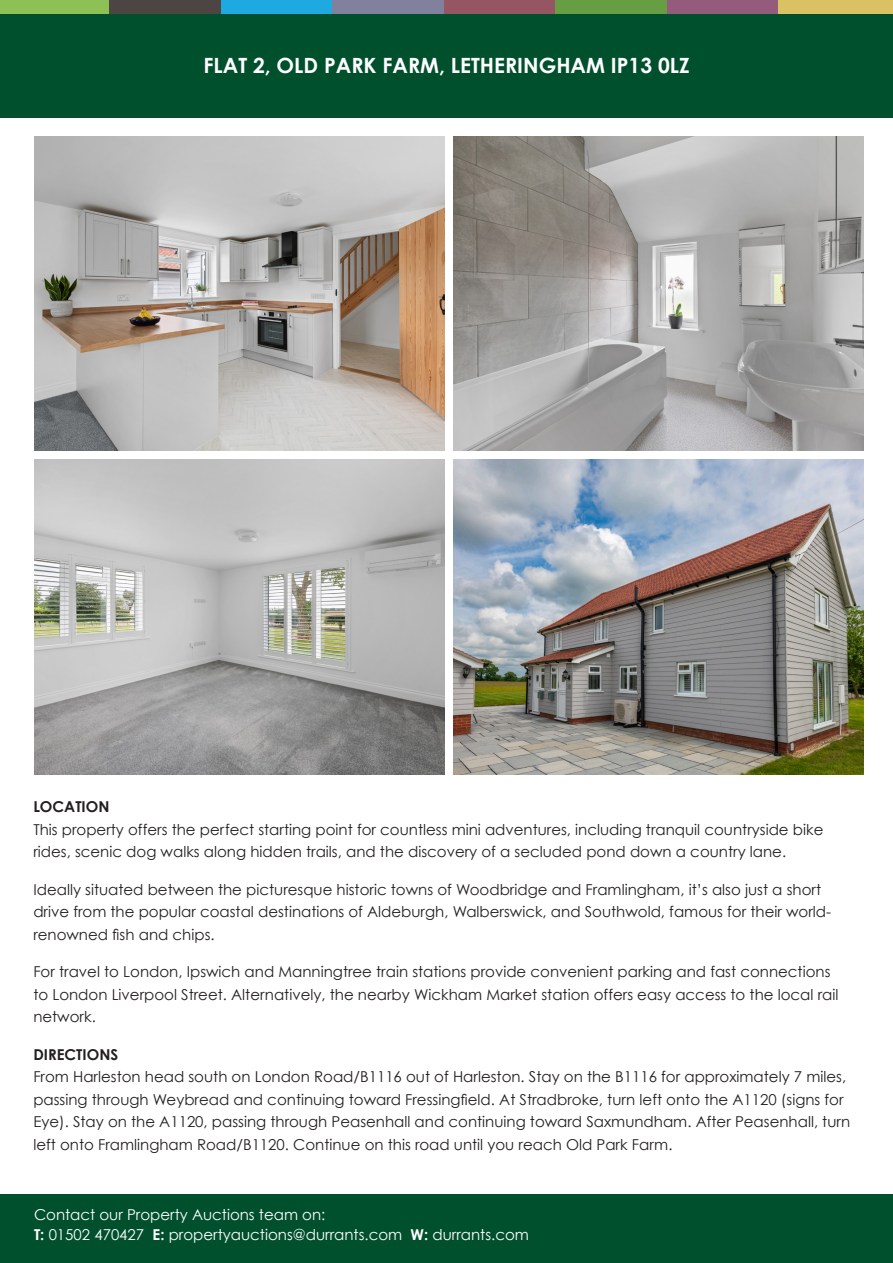
<style>
.page{position:relative;width:893px;height:1263px;background:#fff}
.page>*{position:absolute;margin:0;border:0;box-sizing:border-box;transform-origin:0 0}
.t1{font:700 21px "Century Gothic";color:#fff}
.t2{font:15px/22.5px "Century Gothic";color:#231f20}
.Trajan_Regular{font:15px "Century Gothic";color:#fff}
.t3{font:700 15px "Century Gothic";color:#231f20}
.s1{font-weight:700}
</style>
<div class="page">
<div style="left:0;top:0;width:893px;height:117px;background:#00502e"></div>
<div style="left:0;top:0;width:110px;height:13px;background:#8dc055"></div>
<div style="left:110px;top:0;width:111px;height:13px;background:#4d4543"></div>
<div style="left:221px;top:0;width:112px;height:13px;background:#1fa9e1"></div>
<div style="left:333px;top:0;width:111px;height:13px;background:#81819e"></div>
<div style="left:444px;top:0;width:112px;height:13px;background:#955563"></div>
<div style="left:667px;top:0;width:112px;height:13px;background:#955b7d"></div>
<div style="left:779px;top:0;width:114px;height:13px;background:#d9c164"></div>
<div style="left:556px;top:0;width:111px;height:13px;background:#679d43"></div>
<div style="left:0;top:1195px;width:893px;height:68px;background:#00502e"></div>
<img style="left:34px;top:136px;width:411px;height:315px">
<img style="left:453px;top:136px;width:411px;height:315px">
<img style="left:34px;top:460px;width:411px;height:315px">
<img style="left:453px;top:460px;width:411px;height:315px">
<p class="t1" style="left:204px;top:52px;width:487px">FLAT 2, OLD PARK FARM, LETHERINGHAM IP13 0LZ</p>
<p class="t3" style="left:33px;top:797px;width:78px">LOCATION</p>
<p class="t2" style="left:33px;top:818px;width:792px">This property offers the perfect starting point for countless mini adventures, including tranquil countryside bike rides, scenic dog walks along hidden trails, and the discovery of a secluded pond down a country lane.</p>
<p class="t2" style="left:33px;top:878px;width:799px">Ideally situated between the picturesque historic towns of Woodbridge and Framlingham, it’s also just a short drive from the popular coastal destinations of Aldeburgh, Walberswick, and Southwold, famous for their world&shy;renowned fish and chips.</p>
<p class="t2" style="left:33px;top:960px;width:807px">For travel to London, Ipswich and Manningtree train stations provide convenient parking and fast connections to London Liverpool Street. Alternatively, the nearby Wickham Market station offers easy access to the local rail network.</p>
<p class="t3" style="left:33px;top:1045px;width:86px">DIRECTIONS</p>
<p class="t2" style="left:33px;top:1065px;width:819px">From Harleston head south on London Road/B1116 out of Harleston. Stay on the B1116 for approximately 7 miles, passing through Weybread and continuing toward Fressingfield. At Stradbroke, turn left onto the A1120 (signs for Eye). Stay on the A1120, passing through Peasenhall and continuing toward Saxmundham. After Peasenhall, turn left onto Framlingham Road/B1120. Continue on this road until you reach Old Park Farm.</p>
<p class="Trajan_Regular" style="left:34px;top:1205px;width:293px">Contact our Property Auctions team on:</p>
<p class="Trajan_Regular" style="left:34px;top:1225px;width:496px"><span class="s1">T:</span> 01502 470427 <span class="s1">E:</span> propertyauctions@durrants.com <span class="s1">W:</span> durrants.com</p>
</div>
